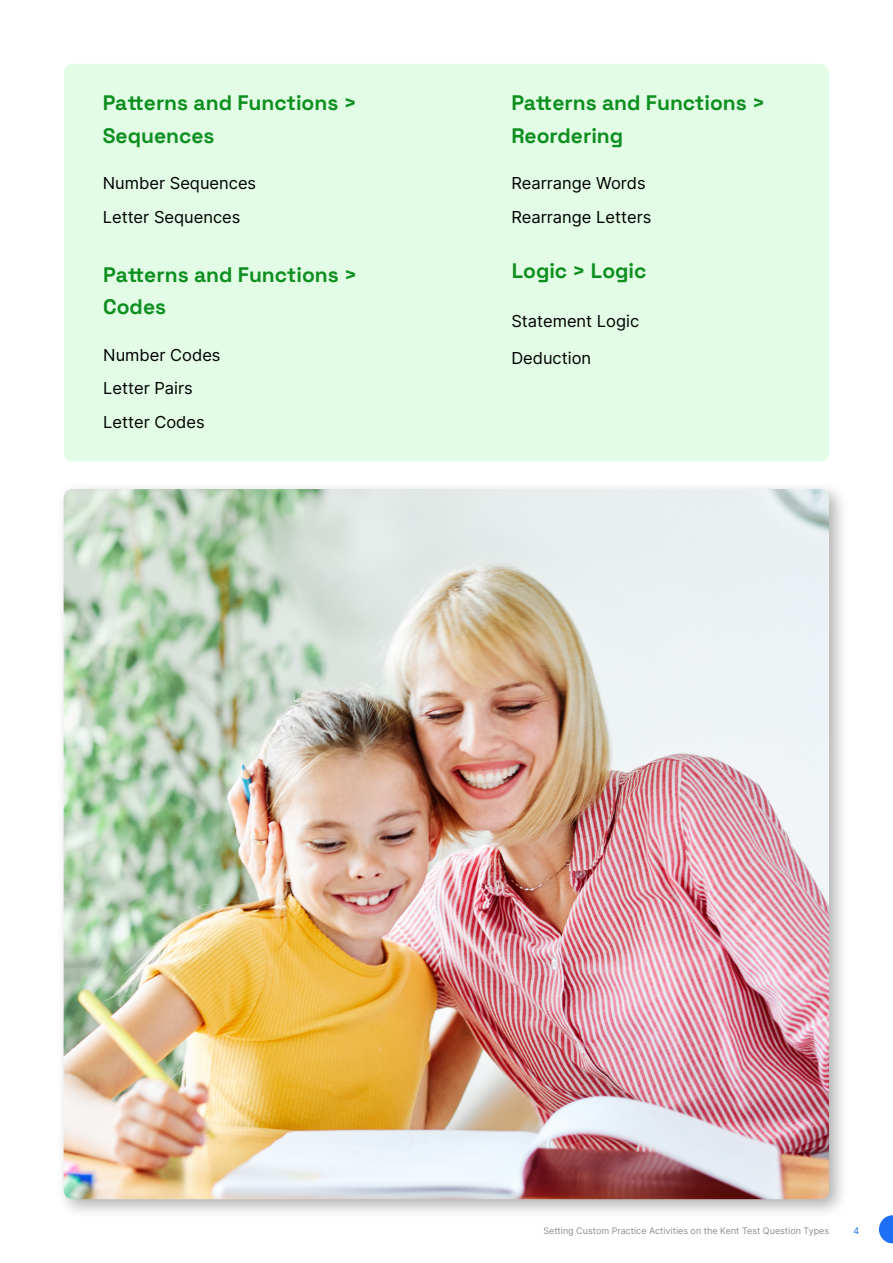
<style>
.page{position:relative;width:893px;height:1263px;background:#fff}
.page>*{position:absolute;margin:0;border:0;box-sizing:border-box;transform-origin:0 0}
.t1{font:300 21px/32.2px "Space Grotesk";color:#0d8f1f}
.t2{font:16.5px/33.8px "Inter";color:#000}
.t3{font:9px "Inter";color:#8e8e8d}
.t4{font:9px "Inter";color:#1d6ff5}
</style>
<div class="page">
<svg style="left:879px;top:1215px;width:14px;height:28px"></svg>
<div style="left:64px;top:64px;width:765px;height:397px;background:#e2fce6;border-radius:9px"></div>
<div style="left:56px;top:481px;width:793px;height:738px;background:#000;opacity:.3"></div>
<img style="left:64px;top:489px;width:765px;height:710px">
<p class="t1" style="left:103px;top:86px;width:255px">Patterns and Functions &gt;<br>Sequences</p>
<p class="t2" style="left:103px;top:166px;width:155px">Number Sequences<br>Letter Sequences</p>
<p class="t1" style="left:103px;top:257px;width:255px">Patterns and Functions &gt;<br>Codes</p>
<p class="t2" style="left:103px;top:337px;width:119px">Number Codes<br>Letter Pairs<br>Letter Codes</p>
<p class="t1" style="left:511px;top:86px;width:255px">Patterns and Functions &gt;<br>Reordering</p>
<p class="t2" style="left:511px;top:166px;width:142px">Rearrange Words<br>Rearrange Letters</p>
<p class="t1" style="left:512px;top:253px;width:136px">Logic &gt; Logic</p>
<p class="t2" style="left:511px;top:304px;width:129px">Statement Logic</p>
<p class="t2" style="left:511px;top:341px;width:81px">Deduction</p>
<p class="t3" style="left:543px;top:1224px;width:287px">Setting Custom Practice Activities on the Kent Test Question Types</p>
<p class="t4" style="left:853px;top:1224px;width:7px">4</p>
</div>
